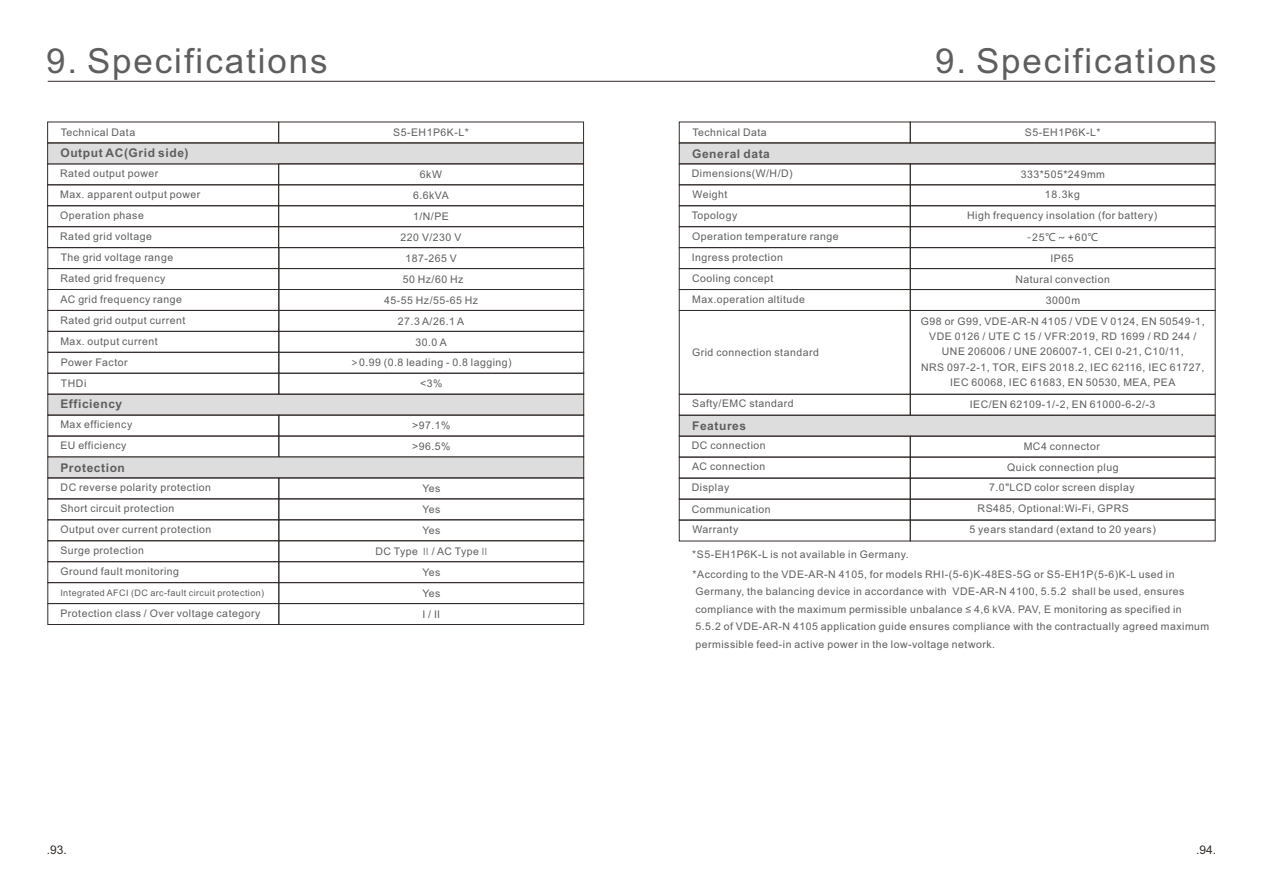
<style>
.page{position:relative;width:1263px;height:893px;background:#fff}
.page>*{position:absolute;margin:0;border:0;box-sizing:border-box;transform-origin:0 0}
.t1{font:34.5px "Arial";letter-spacing:.055em;color:#5f5e5e}
.t2{font:700 12px "Arial";letter-spacing:.05em;color:#5f5e5e}
.t3{font:12px "Arial";color:#332d2b}
.t4{font:10.5px/21px "Arial";letter-spacing:.05em;color:#5f5e5e}
.t5{font:9px "Arial";letter-spacing:.05em;color:#5f5e5e}
.s1{font-family:"Microsoft Ya Hei"}
.s2{font-family:"ST Xihei"}
</style>
<div class="page">
<hr style="left:48px;top:81px;width:1167px;height:1px;background:#332d2b">
<svg style="left:279px;top:310px;width:306px;height:43px"></svg>
<div style="left:47px;top:393px;width:538px;height:23px;background:#ddddde"></div>
<div style="left:47px;top:373px;width:232px;height:22px;border:1px solid #332d2b"></div>
<div style="left:47px;top:415px;width:232px;height:21px;border:1px solid #332d2b"></div>
<div style="left:47px;top:436px;width:232px;height:21px;border:1px solid #332d2b"></div>
<div style="left:278px;top:352px;width:306px;height:22px;border:1px solid #332d2b"></div>
<div style="left:278px;top:373px;width:306px;height:22px;border:1px solid #332d2b"></div>
<div style="left:278px;top:415px;width:306px;height:21px;border:1px solid #332d2b"></div>
<div style="left:278px;top:436px;width:306px;height:21px;border:1px solid #332d2b"></div>
<div style="left:47px;top:310px;width:232px;height:22px;border:1px solid #332d2b"></div>
<div style="left:278px;top:289px;width:306px;height:22px;border:1px solid #332d2b"></div>
<div style="left:47px;top:268px;width:232px;height:22px;border:1px solid #332d2b"></div>
<div style="left:278px;top:268px;width:306px;height:22px;border:1px solid #332d2b"></div>
<div style="left:47px;top:352px;width:232px;height:22px;border:1px solid #332d2b"></div>
<div style="left:678px;top:414px;width:538px;height:23px;background:#ddddde"></div>
<div style="left:679px;top:457px;width:232px;height:21px;border:1px solid #332d2b"></div>
<div style="left:679px;top:478px;width:232px;height:22px;border:1px solid #332d2b"></div>
<div style="left:679px;top:499px;width:232px;height:21px;border:1px solid #332d2b"></div>
<div style="left:679px;top:520px;width:232px;height:21px;border:1px solid #332d2b"></div>
<div style="left:910px;top:457px;width:305px;height:21px;border:1px solid #332d2b"></div>
<div style="left:910px;top:478px;width:305px;height:22px;border:1px solid #332d2b"></div>
<div style="left:910px;top:499px;width:305px;height:21px;border:1px solid #332d2b"></div>
<div style="left:910px;top:520px;width:305px;height:21px;border:1px solid #332d2b"></div>
<div style="left:679px;top:289px;width:232px;height:22px;border:1px solid #332d2b"></div>
<div style="left:910px;top:289px;width:305px;height:22px;border:1px solid #332d2b"></div>
<div style="left:679px;top:436px;width:232px;height:21px;border:1px solid #332d2b"></div>
<div style="left:910px;top:436px;width:305px;height:21px;border:1px solid #332d2b"></div>
<div style="left:679px;top:184px;width:232px;height:22px;border:1px solid #332d2b"></div>
<div style="left:679px;top:247px;width:232px;height:22px;border:1px solid #332d2b"></div>
<div style="left:910px;top:184px;width:305px;height:22px;border:1px solid #332d2b"></div>
<div style="left:910px;top:247px;width:305px;height:22px;border:1px solid #332d2b"></div>
<div style="left:679px;top:205px;width:232px;height:22px;border:1px solid #332d2b"></div>
<div style="left:910px;top:205px;width:305px;height:22px;border:1px solid #332d2b"></div>
<div style="left:679px;top:268px;width:232px;height:22px;border:1px solid #332d2b"></div>
<div style="left:910px;top:268px;width:305px;height:22px;border:1px solid #332d2b"></div>
<div style="left:679px;top:394px;width:232px;height:22px;border:1px solid #332d2b"></div>
<div style="left:910px;top:394px;width:305px;height:22px;border:1px solid #332d2b"></div>
<svg style="left:678px;top:121px;width:538px;height:44px"></svg>
<svg style="left:47px;top:121px;width:537px;height:127px"></svg>
<svg style="left:47px;top:456px;width:538px;height:23px;background:#d2d1d2"></svg>
<div style="left:47px;top:477px;width:232px;height:22px;border:1px solid #332d2b"></div>
<div style="left:47px;top:498px;width:232px;height:22px;border:1px solid #332d2b"></div>
<div style="left:47px;top:519px;width:232px;height:22px;border:1px solid #332d2b"></div>
<div style="left:47px;top:540px;width:232px;height:22px;border:1px solid #332d2b"></div>
<div style="left:47px;top:561px;width:232px;height:22px;border:1px solid #332d2b"></div>
<div style="left:47px;top:582px;width:232px;height:22px;border:1px solid #332d2b"></div>
<div style="left:47px;top:603px;width:232px;height:22px;border:1px solid #332d2b"></div>
<div style="left:278px;top:477px;width:306px;height:22px;border:1px solid #332d2b"></div>
<div style="left:278px;top:498px;width:306px;height:22px;border:1px solid #332d2b"></div>
<div style="left:278px;top:519px;width:306px;height:22px;border:1px solid #332d2b"></div>
<div style="left:278px;top:540px;width:306px;height:22px;border:1px solid #332d2b"></div>
<div style="left:278px;top:561px;width:306px;height:22px;border:1px solid #332d2b"></div>
<div style="left:278px;top:582px;width:306px;height:22px;border:1px solid #332d2b"></div>
<div style="left:278px;top:603px;width:306px;height:22px;border:1px solid #332d2b"></div>
<h1 class="t1" style="left:46px;top:48px;width:283px">9. Specifications</h1>
<h1 class="t1" style="left:935px;top:48px;width:283px">9. Specifications</h1>
<p class="t4" style="left:393px;top:123px;width:77px">S5-EH1P6K-L*</p>
<p class="t4" style="left:1025px;top:123px;width:77px">S5-EH1P6K-L*</p>
<p class="t4" style="left:61px;top:123px;width:76px">Technical Data</p>
<p class="t4" style="left:692px;top:123px;width:76px">Technical Data</p>
<p class="t2" style="left:60px;top:148px;width:130px">Output AC(Grid side)</p>
<p class="t2" style="left:692px;top:149px;width:79px">General data</p>
<p class="t4" style="left:60px;top:164px;width:100px">Rated output power</p>
<p class="t4" style="left:420px;top:165px;width:24px">6kW</p>
<p class="t4" style="left:60px;top:185px;width:142px">Max. apparent output power</p>
<p class="t4" style="left:413px;top:186px;width:37px">6.6kVA</p>
<p class="t4" style="left:60px;top:206px;width:93px">Operation phase<br>Rated grid voltage</p>
<p class="t4" style="left:401px;top:207px;width:62px;text-align:center">1/N/PE<br>220 V/230 V</p>
<p class="t4" style="left:60px;top:248px;width:114px">The grid voltage range<br>Rated grid frequency</p>
<p class="t4" style="left:405px;top:249px;width:53px">187-265 V</p>
<p class="t4" style="left:403px;top:270px;width:62px">50 Hz/60 Hz</p>
<p class="t4" style="left:692px;top:164px;width:102px">Dimensions(W/H/D)</p>
<p class="t4" style="left:1021px;top:165px;width:86px">333*505*249mm</p>
<p class="t4" style="left:1045px;top:185px;width:37px">18.3kg</p>
<p class="t4" style="left:692px;top:185px;width:37px">Weight</p>
<p class="t4" style="left:692px;top:227px;width:148px">Operation temperature range<br>Ingress protection</p>
<p class="t4" style="left:692px;top:206px;width:47px">Topology</p>
<p class="t4" style="left:967px;top:206px;width:192px">High frequency insolation (for battery)</p>
<p class="t4" style="left:1027px;top:228px;width:73px"><span class="s1">-</span>25<span class="s1">℃～</span>+60<span class="s1">℃</span></p>
<p class="t4" style="left:1050px;top:249px;width:25px">IP65</p>
<p class="t4" style="left:692px;top:269px;width:83px">Cooling concept</p>
<p class="t4" style="left:1015px;top:270px;width:96px">Natural convection</p>
<p class="t4" style="left:60px;top:290px;width:127px">AC grid frequency range<br>Rated grid output current</p>
<p class="t4" style="left:384px;top:290px;width:96px">45-55 Hz/55-65 Hz</p>
<p class="t4" style="left:398px;top:311px;width:68px">27.3 A/26.1 A</p>
<p class="t4" style="left:60px;top:331px;width:99px">Max. output current</p>
<p class="t4" style="left:61px;top:374px;width:27px">THDi</p>
<p class="t4" style="left:420px;top:374px;width:24px">&lt;3%</p>
<p class="t2" style="left:60px;top:399px;width:63px">Efficiency</p>
<p class="t4" style="left:415px;top:332px;width:33px">30.0 A</p>
<p class="t4" style="left:351px;top:352px;width:163px"><span class="s1">&gt;</span>0.99 (0.8 leading - 0.8 lagging)</p>
<p class="t4" style="left:61px;top:352px;width:68px">Power Factor</p>
<p class="t4" style="left:692px;top:289px;width:114px">Max.operation altitude</p>
<p class="t4" style="left:1046px;top:290px;width:36px">3000m</p>
<p class="t4" style="left:692px;top:343px;width:128px">Grid connection standard</p>
<p class="t4" style="left:921px;top:315px;width:285px;line-height:15.3px;text-align:center">G98 or G99, VDE-AR-N 4105 / VDE V 0124, EN 50549-1, VDE 0126 / UTE C 15 / VFR:2019, RD 1699 / RD 244 / UNE 206006 / UNE 206007-1, CEI 0-21, C10/11,<br>NRS 097-2-1, TOR, EIFS 2018.2, IEC 62116, IEC 61727, IEC 60068, IEC 61683, EN 50530, MEA, PEA</p>
<p class="t4" style="left:692px;top:394px;width:103px">Safty/EMC standard</p>
<p class="t4" style="left:970px;top:395px;width:187px">IEC/EN 62109-1/-2, EN 61000-6-2/-3</p>
<p class="t4" style="left:60px;top:415px;width:73px">Max efficiency<br>EU efficiency</p>
<p class="t2" style="left:60px;top:463px;width:66px">Protection</p>
<p class="t4" style="left:60px;top:478px;width:152px">DC reverse polarity protection<br>Short circuit protection<br>Output over current protection<br>Surge protection</p>
<p class="t5" style="left:60px;top:589px;width:205px">Integrated AFCI (DC arc-fault circuit protection)</p>
<p class="t4" style="left:60px;top:603px;width:202px">Protection class / Over voltage category</p>
<p class="t4" style="left:60px;top:562px;width:120px">Ground fault monitoring</p>
<p class="t4" style="left:412px;top:416px;width:40px">&gt;97.1% &gt;96.5%</p>
<p class="t4" style="left:422px;top:479px;width:20px;text-align:justify">Yes Yes Yes</p>
<p class="t4" style="left:375px;top:542px;width:116px;text-align:center">DC Type <span class="s2">Ⅱ</span>/ AC Type<span class="s2">Ⅱ<br></span>Yes<br>Yes<br>I / II</p>
<p class="t2" style="left:692px;top:421px;width:56px">Features</p>
<p class="t4" style="left:692px;top:457px;width:75px">AC connection</p>
<p class="t4" style="left:1007px;top:458px;width:113px">Quick connection plug</p>
<p class="t4" style="left:692px;top:501px;width:81px;line-height:19.8px">Communication<br>Warranty</p>
<p class="t4" style="left:969px;top:499px;width:188px;text-indent:8px">RS485, Optional:Wi-Fi, GPRS<br>5 years standard (extand to 20 years)</p>
<p class="t4" style="left:692px;top:436px;width:75px">DC connection</p>
<p class="t4" style="left:1024px;top:437px;width:78px">MC4 connector</p>
<p class="t4" style="left:692px;top:478px;width:39px">Display</p>
<p class="t4" style="left:989px;top:478px;width:147px">7.0"LCD color screen display</p>
<p class="t4" style="left:692px;top:545px;width:218px">*S5-EH1P6K-L is not available in Germany.</p>
<p class="t4" style="left:693px;top:566px;width:518px;line-height:17.5px">*According to the VDE-AR-N 4105, for models RHI-(5-6)K-48ES-5G or S5-EH1P(5-6)K-L used in Germany, the balancing device in accordance with VDE-AR-N 4100, 5.5.2 shall be used, ensures compliance with the maximum permissible unbalance ≤ 4,6 kVA. PAV, E monitoring as specified in<br>5.5.2 of VDE-AR-N 4105 application guide ensures compliance with the contractually agreed maximum permissible feed-in active power in the low-voltage network.</p>
<p class="t3" style="left:47px;top:845px;width:22px">.93.</p>
<p class="t3" style="left:1196px;top:845px;width:22px">.94.</p>
</div>
